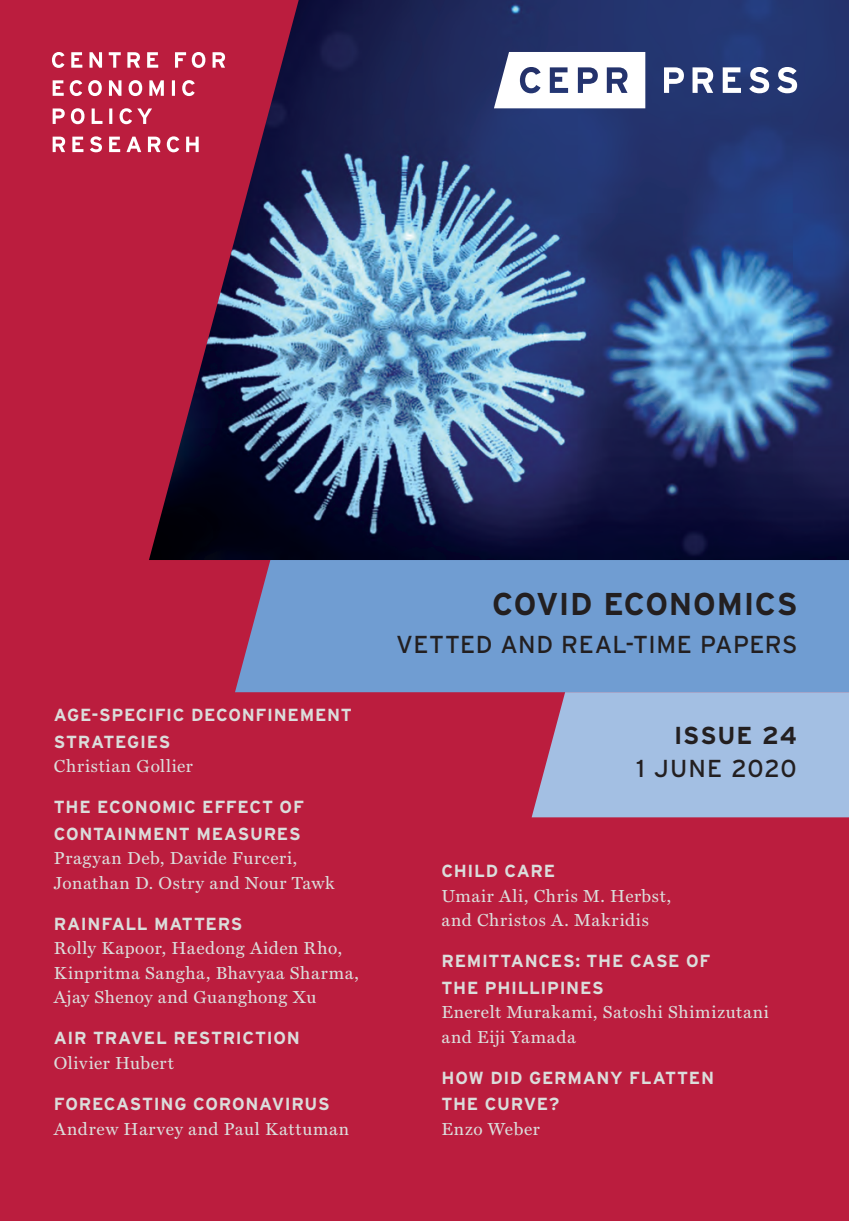
<style>
.page{position:relative;width:849px;height:1221px;background:#fff}
.page>*{position:absolute;margin:0;border:0;box-sizing:border-box;transform-origin:0 0}
.t1{font:700 31.5px "Interstate";letter-spacing:.015em;color:#231f20}
.t2{font:24.5px "Interstate";letter-spacing:.025em;color:#231f20}
.t3{font:700 24.5px "Interstate";letter-spacing:.035em;color:#231f20}
.t4{font:17.5px/24.5px "Miller Text";letter-spacing:.04em;color:#dbdddb}
.t5{font:700 17.5px/26.2px "Interstate";letter-spacing:.04em;color:#dbdddb}
</style>
<div class="page">
<div style="left:0;top:0;width:848px;height:1220px;background:#bb1d3e"></div>
<div style="left:235px;top:560px;width:613px;height:132px;background:#709dd2"></div>
<img style="left:149px;top:0;width:699px;height:560px">
<svg style="left:494px;top:52px;width:151px;height:56px;background:#d5d8e2"></svg>
<svg style="left:663px;top:67px;width:133px;height:26px;background:#828daf"></svg>
<svg style="left:52px;top:52px;width:173px;height:16px"></svg>
<svg style="left:53px;top:80px;width:142px;height:16px"></svg>
<svg style="left:53px;top:108px;width:99px;height:16px"></svg>
<svg style="left:53px;top:136px;width:146px;height:16px"></svg>
<div style="left:531px;top:692px;width:317px;height:125px;background:#a3bfe3"></div>
<p class="t5" style="left:54px;top:702px;width:299px">AGE-SPECIFIC DECONFINEMENT<br>STRATEGIES</p>
<p class="t4" style="left:54px;top:752px;width:140px">Christian Gollier</p>
<p class="t5" style="left:54px;top:793px;width:251px">THE ECONOMIC EFFECT OF<br>CONTAINMENT MEASURES</p>
<p class="t4" style="left:54px;top:844px;width:282px">Pragyan Deb, Davide Furceri,<br>Jonathan D. Ostry and Nour Tawk</p>
<p class="t5" style="left:54px;top:910px;width:190px">RAINFALL MATTERS</p>
<p class="t4" style="left:54px;top:934px;width:306px">Rolly Kapoor, Haedong Aiden Rho,<br>Kinpritma Sangha, Bhavyaa Sharma,<br>Ajay Shenoy and Guanghong Xu</p>
<p class="t5" style="left:54px;top:1024px;width:247px">AIR TRAVEL RESTRICTION</p>
<p class="t4" style="left:54px;top:1049px;width:121px">Olivier Hubert</p>
<p class="t5" style="left:54px;top:1090px;width:277px">FORECASTING CORONAVIRUS</p>
<p class="t4" style="left:54px;top:1114px;width:297px">Andrew Harvey and Paul Kattuman</p>
<h1 class="t1" style="left:492px;top:586px;width:307px">COVID ECONOMICS</h1>
<h2 class="t2" style="left:396px;top:630px;width:403px">VETTED AND REAL-TIME PAPERS</h2>
<h2 class="t3" style="left:674px;top:721px;width:124px">ISSUE 24</h2>
<h2 class="t2" style="left:636px;top:755px;width:162px">1 JUNE 2020</h2>
<p class="t5" style="left:441px;top:857px;width:115px">CHILD CARE</p>
<p class="t4" style="left:441px;top:882px;width:231px">Umair Ali, Chris M. Herbst, and Christos A. Makridis</p>
<p class="t5" style="left:441px;top:947px;width:270px">REMITTANCES: THE CASE OF<br>THE PHILLIPINES</p>
<p class="t4" style="left:441px;top:998px;width:329px">Enerelt Murakami, Satoshi Shimizutani and Eiji Yamada</p>
<p class="t5" style="left:441px;top:1064px;width:274px">HOW DID GERMANY FLATTEN<br>THE CURVE?</p>
<p class="t4" style="left:441px;top:1114px;width:100px">Enzo Weber</p>
</div>
